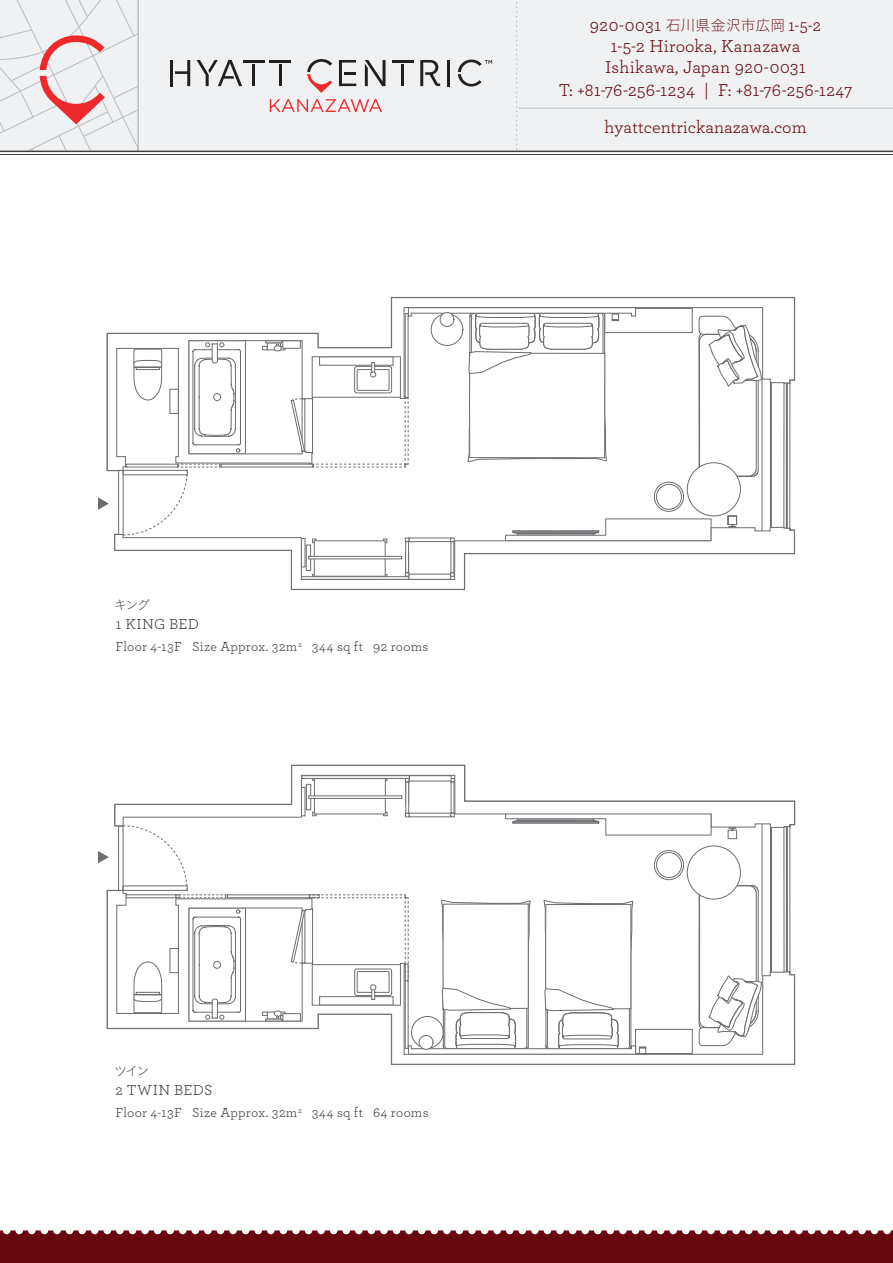
<style>
.page{position:relative;width:893px;height:1263px;background:#fff}
.page>*{position:absolute;margin:0;border:0;box-sizing:border-box;transform-origin:0 0}
.t1{font:18px/21.5px "Archer";letter-spacing:.01em;color:#68070d;text-align:center}
.t2{font:15.3px "Archer";letter-spacing:.02em;color:#3e3e3f}
.t3{font:13.8px "Archer";letter-spacing:.025em;color:#3e3e3f}
.t4{font:13.5px "Koburina Go Std W1";letter-spacing:-.16em;color:#3e3e3f}
.s1{font-family:"Koburina Go Std W1";font-size:15.3px}
.s2{font-size:17.25px}
</style>
<div class="page">
<div style="left:0;top:0;width:893px;height:151px;background:#f0f1f2"></div>
<svg style="left:0;top:0;width:137px;height:151px"></svg>
<hr style="left:137px;top:0;width:2px;height:151px;background:#bcbdc0">
<hr style="left:0;top:154px;width:893px;height:1px;background:#3e3e3f">
<hr style="left:0;top:151px;width:893px;height:1px;background:#3e3e3f">
<svg style="left:516px;top:2px;width:1px;height:147px"></svg>
<svg style="left:0;top:1230px;width:893px;height:33px;background:#72171d"></svg>
<svg style="left:270px;top:99px;width:112px;height:13px"></svg>
<svg style="left:175px;top:60px;width:15px;height:26px"></svg>
<hr style="left:170px;top:60px;width:3px;height:26px;background:#231f20">
<svg style="left:197px;top:60px;width:45px;height:26px"></svg>
<hr style="left:278px;top:64px;width:3px;height:22px;background:#231f20">
<hr style="left:269px;top:60px;width:22px;height:3px;background:#231f20">
<hr style="left:252px;top:64px;width:3px;height:22px;background:#231f20">
<hr style="left:243px;top:60px;width:21px;height:3px;background:#231f20">
<svg style="left:339px;top:60px;width:17px;height:26px"></svg>
<svg style="left:365px;top:60px;width:20px;height:26px"></svg>
<hr style="left:392px;top:60px;width:22px;height:3px;background:#231f20">
<hr style="left:401px;top:64px;width:3px;height:22px;background:#231f20">
<svg style="left:420px;top:60px;width:20px;height:26px"></svg>
<hr style="left:447px;top:60px;width:3px;height:26px;background:#231f20">
<svg style="left:307px;top:59px;width:25px;height:34px"></svg>
<svg style="left:458px;top:60px;width:34px;height:27px"></svg>
<hr style="left:518px;top:108px;width:375px;height:1px;background:#bcbdc0">
<svg style="left:390px;top:297px;width:405px;height:8px"></svg>
<svg style="left:98px;top:305px;width:698px;height:286px"></svg>
<svg style="left:390px;top:1058px;width:405px;height:7px"></svg>
<svg style="left:98px;top:764px;width:698px;height:294px"></svg>
<svg style="left:654px;top:850px;width:30px;height:30px"></svg>
<div style="left:656px;top:852px;width:26px;height:26px;border:1px solid #6c6d70;border-radius:50%"></div>
<div style="left:687px;top:845px;width:54px;height:54px;background:#fff;border:1px solid #6c6d70;border-radius:50%"></div>
<p class="t1" style="left:559px;top:14px;width:295px">920-0031 <span class="s1">石川県金沢市広岡</span><span class="s2">1-5-2<br></span>1-5-2 Hirooka, Kanazawa<br>Ishikawa, Japan 920-0031<br>T: +81-76-256-1234 | F: +81-76-256-1247</p>
<p class="t1" style="left:605px;top:116px;width:203px">hyattcentrickanazawa.com</p>
<p class="t4" style="left:114px;top:595px;width:38px">キング</p>
<p class="t2" style="left:116px;top:613px;width:85px">1 KING BED</p>
<p class="t3" style="left:116px;top:636px;width:314px">Floor 4-13F Size Approx. 32m<sup>2</sup> 344 sq ft 92 rooms</p>
<p class="t4" style="left:114px;top:1061px;width:37px">ツイン</p>
<p class="t2" style="left:116px;top:1079px;width:98px">2 TWIN BEDS</p>
<p class="t3" style="left:116px;top:1103px;width:315px">Floor 4-13F Size Approx. 32m<sup>2</sup> 344 sq ft 64 rooms</p>
</div>
